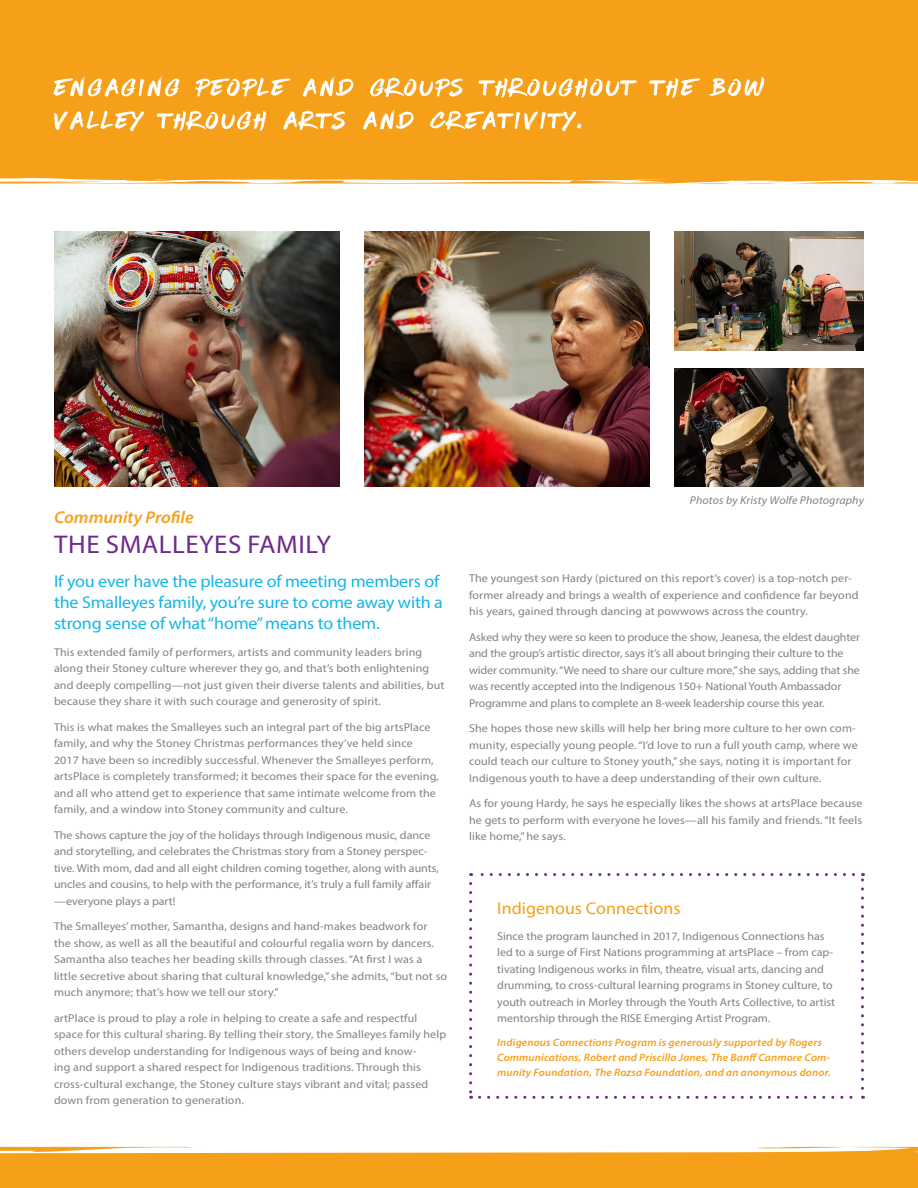
<style>
.page{position:relative;width:918px;height:1188px;background:#f6a01a}
.page>*{position:absolute;margin:0;border:0;box-sizing:border-box;transform-origin:0 0}
.t1{font:52.8px "Have Heart Two";letter-spacing:.06em;color:#fff;scale:1.05 1}
.t2{font:25.65px "Myriad Pro";letter-spacing:.02em;color:#6e2a8d;scale:1.05 1}
.t3{font:17.1px/21px "Myriad Pro";letter-spacing:-.01em;color:#13b6ea;scale:1.05 1}
.t4{font:17.1px "Myriad Pro";color:#f6a01a;scale:1.05 1}
.t5{font:italic 600 17.1px "Myriad Pro";color:#f6a01a;scale:1.05 1}
.t6{font:11.4px/16.5px "Myriad Pro";letter-spacing:.01em;color:#808285;scale:1.05 1}
.t7{font:11.4px/16.5px "Myriad Pro";letter-spacing:-.01em;color:#808285;scale:1.05 1}
.t8{font:italic 11.4px "Myriad Pro";letter-spacing:.01em;color:#808285;scale:1.05 1}
.t9{font:italic 600 10.65px/15px "Myriad Pro";letter-spacing:.01em;color:#f6a01a;scale:1.05 1}
</style>
<div class="page">
<div style="left:666px;top:292px;width:252px;height:855px;background:#fff"></div>
<div style="left:0;top:178px;width:666px;height:860px;background:#fff"></div>
<div style="left:0;top:1038px;width:911px;height:116px;background:#fff"></div>
<svg style="left:634px;top:178px;width:284px;height:114px;background:#fdf8f1"></svg>
<svg style="left:588px;top:185px;width:38px;height:1px"></svg>
<svg style="left:0;top:1141px;width:29px;height:2px"></svg>
<svg style="left:47px;top:1142px;width:46px;height:1px"></svg>
<svg style="left:130px;top:1142px;width:54px;height:1px"></svg>
<svg style="left:906px;top:1150px;width:12px;height:3px"></svg>
<div style="left:690px;top:1049px;width:210px;height:94px;background:#fff"></div>
<img style="left:674px;top:232px;width:190px;height:118px">
<img style="left:54px;top:232px;width:286px;height:255px">
<img style="left:364px;top:232px;width:286px;height:255px">
<svg style="left:469px;top:883px;width:3px;height:216px"></svg>
<div style="left:480px;top:1096px;width:385px;height:47px;background:#fff"></div>
<svg style="left:861px;top:873px;width:3px;height:215px"></svg>
<svg style="left:471px;top:873px;width:383px;height:3px"></svg>
<img style="left:674px;top:368px;width:190px;height:119px">
<h1 class="t1" style="left:54px;top:54px;width:678px">ENGAGING PEOPLE AND GROUPS THROUGHOUT THE BOW</h1>
<h1 class="t1" style="left:54px;top:87px;width:504px">VALLEY THROUGH ARTS AND CREATIVITY.</h1>
<h3 class="t5" style="left:54px;top:506px;width:135px">Community Profile</h3>
<h2 class="t2" style="left:54px;top:528px;width:265px">THE SMALLEYES FAMILY</h2>
<h3 class="t3" style="left:54px;top:570px;width:372px">If you ever have the pleasure of meeting members of the Smalleyes family, you’re sure to come away with a strong sense of what “home” means to them.</h3>
<p class="t6" style="left:54px;top:644px;width:373px">This extended family of performers, artists and community leaders bring along their Stoney culture wherever they go, and that’s both enlightening and deeply compelling—not just given their diverse talents and abilities, but because they share it with such courage and generosity of spirit.</p>
<p class="t6" style="left:54px;top:719px;width:368px">This is what makes the Smalleyes such an integral part of the big artsPlace family, and why the Stoney Christmas performances they’ve held since 2017 have been so incredibly successful. Whenever the Smalleyes perform, artsPlace is completely transformed; it becomes their space for the evening, and all who attend get to experience that same intimate welcome from the family, and a window into Stoney community and culture.</p>
<p class="t6" style="left:54px;top:827px;width:368px">The shows capture the joy of the holidays through Indigenous music, dance and storytelling, and celebrates the Christmas story from a Stoney perspec&shy;tive. With mom, dad and all eight children coming together, along with aunts, uncles and cousins, to help with the performance, it’s truly a full family affair —everyone plays a part!</p>
<p class="t6" style="left:54px;top:918px;width:376px">The Smalleyes’ mother, Samantha, designs and hand-makes beadwork for<br>the show, as well as all the beautiful and colourful regalia worn by dancers.<br>Samantha also teaches her beading skills through classes. “At first I was a little secretive about sharing that cultural knowledge,” she admits, “but not so much anymore; that’s how we tell our story.”</p>
<p class="t6" style="left:54px;top:1010px;width:375px">artPlace is proud to play a role in helping to create a safe and respectful space for this cultural sharing. By telling their story, the Smalleyes family help others develop understanding for Indigenous ways of being and know-<br>ing and support a shared respect for Indigenous traditions. Through this cross-cultural exchange, the Stoney culture stays vibrant and vital; passed down from generation to generation.</p>
<p class="t8" style="left:690px;top:493px;width:167px">Photos by Kristy Wolfe Photography</p>
<p class="t6" style="left:469px;top:570px;width:372px">The youngest son Hardy (pictured on this report’s cover) is a top-notch per&shy;former already and brings a wealth of experience and confidence far beyond his years, gained through dancing at powwows across the country.</p>
<p class="t7" style="left:469px;top:629px;width:374px">Asked why they were so keen to produce the show, Jeanesa, the eldest daughter and the group’s artistic director, says it’s all about bringing their culture to the wider community. “We need to share our culture more,” she says, adding that she was recently accepted into the Indigenous 150+ National Youth Ambassador Programme and plans to complete an 8-week leadership course this year.</p>
<p class="t6" style="left:469px;top:720px;width:372px">She hopes those new skills will help her bring more culture to her own com&shy;munity, especially young people. “I’d love to run a full youth camp, where we could teach our culture to Stoney youth,” she says, noting it is important for Indigenous youth to have a deep understanding of their own culture.</p>
<p class="t6" style="left:469px;top:795px;width:376px;text-align:justify">As for young Hardy, he says he especially likes the shows at artsPlace because he gets to perform with everyone he loves—all his family and friends. “It feels like home,” he says.</p>
<h3 class="t4" style="left:497px;top:898px;width:176px">Indigenous Connections</h3>
<p class="t6" style="left:497px;top:927px;width:323px">Since the program launched in 2017, Indigenous Connections has led to a surge of First Nations programming at artsPlace – from cap&shy;tivating Indigenous works in film, theatre, visual arts, dancing and drumming, to cross-cultural learning programs in Stoney culture, to youth outreach in Morley through the Youth Arts Collective, to artist mentorship through the RISE Emerging Artist Program.</p>
<p class="t9" style="left:497px;top:1035px;width:319px">Indigenous Connections Program is generously supported by Rogers<br>Communications, Robert and Priscilla Janes, The Banff Canmore Com&shy;munity Foundation, The Rozsa Foundation, and an anonymous donor.</p>
</div>
